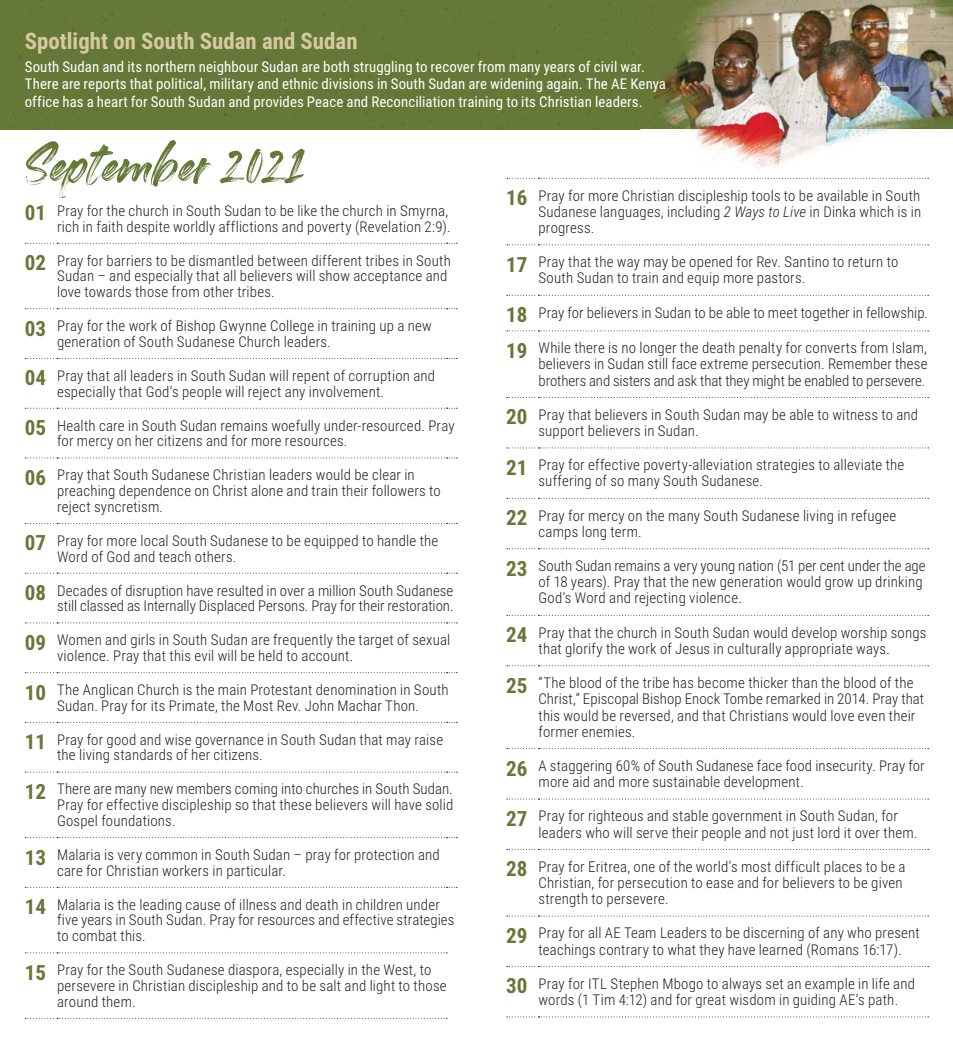
<style>
.page{position:relative;width:953px;height:1042px;background:#fff}
.page>*{position:absolute;margin:0;border:0;box-sizing:border-box;transform-origin:0 0}
.t1{font:54.25px "Black Caviar";color:#667837}
.t2{font:700 22.75px "Roboto Condensed";color:#d5ca9f}
.t3{font:300 14.88px/15.8px "Roboto Condensed";letter-spacing:.015em;color:#231f20}
.t4{font:14.88px/17.5px "Roboto Condensed";letter-spacing:.005em;color:#fff}
.s1{font-weight:700;font-size:21px;color:#667837}
.s2{font-style:italic}
</style>
<div class="page">
<svg style="left:755px;top:24px;width:86px;height:66px;background:#b0a492"></svg>
<svg style="left:25px;top:308px;width:432px;height:1px"></svg>
<svg style="left:25px;top:243px;width:432px;height:1px"></svg>
<svg style="left:25px;top:573px;width:432px;height:1px"></svg>
<svg style="left:25px;top:622px;width:432px;height:1px"></svg>
<svg style="left:25px;top:358px;width:432px;height:1px"></svg>
<svg style="left:25px;top:408px;width:432px;height:1px"></svg>
<svg style="left:25px;top:457px;width:432px;height:1px"></svg>
<svg style="left:25px;top:672px;width:432px;height:1px"></svg>
<svg style="left:25px;top:722px;width:432px;height:1px"></svg>
<svg style="left:25px;top:772px;width:432px;height:1px"></svg>
<svg style="left:25px;top:837px;width:432px;height:1px"></svg>
<svg style="left:25px;top:887px;width:432px;height:1px"></svg>
<svg style="left:25px;top:952px;width:422px;height:1px"></svg>
<svg style="left:25px;top:523px;width:432px;height:1px"></svg>
<svg style="left:25px;top:1018px;width:422px;height:1px"></svg>
<svg style="left:506px;top:178px;width:422px;height:1px"></svg>
<svg style="left:506px;top:244px;width:422px;height:1px"></svg>
<svg style="left:506px;top:295px;width:422px;height:1px"></svg>
<svg style="left:506px;top:330px;width:422px;height:1px"></svg>
<svg style="left:506px;top:397px;width:422px;height:1px"></svg>
<svg style="left:506px;top:447px;width:422px;height:1px"></svg>
<svg style="left:506px;top:498px;width:422px;height:1px"></svg>
<svg style="left:506px;top:548px;width:422px;height:1px"></svg>
<svg style="left:506px;top:615px;width:422px;height:1px"></svg>
<svg style="left:506px;top:665px;width:422px;height:1px"></svg>
<svg style="left:506px;top:748px;width:422px;height:1px"></svg>
<svg style="left:506px;top:798px;width:422px;height:1px"></svg>
<svg style="left:506px;top:849px;width:422px;height:1px"></svg>
<svg style="left:506px;top:915px;width:422px;height:1px"></svg>
<svg style="left:506px;top:966px;width:422px;height:1px"></svg>
<svg style="left:506px;top:1016px;width:422px;height:1px"></svg>
<img style="left:691px;top:129px;width:218px;height:40px">
<img style="left:854px;top:62px;width:98px;height:67px">
<img style="left:841px;top:62px;width:109px;height:24px">
<img style="left:816px;top:70px;width:110px;height:36px">
<img style="left:787px;top:0;width:165px;height:62px">
<img style="left:766px;top:24px;width:25px;height:4px">
<img style="left:791px;top:13px;width:151px;height:16px">
<img style="left:839px;top:112px;width:109px;height:17px">
<div style="left:0;top:0;width:755px;height:130px;background:#667837"></div>
<img style="left:653px;top:114px;width:186px;height:15px">
<img style="left:720px;top:90px;width:134px;height:36px">
<img style="left:728px;top:0;width:80px;height:24px">
<img style="left:641px;top:0;width:39px;height:16px">
<img style="left:643px;top:45px;width:70px;height:56px">
<img style="left:648px;top:84px;width:71px;height:43px">
<h2 class="t2" style="left:25px;top:32px;width:334px">Spotlight on South Sudan and Sudan</h2>
<p class="t4" style="left:25px;top:59px;width:642px">South Sudan and its northern neighbour Sudan are both struggling to recover from many years of civil war.<br>There are reports that political, military and ethnic divisions in South Sudan are widening again. The AE Kenya office has a heart for South Sudan and provides Peace and Reconciliation training to its Christian leaders.</p>
<h1 class="t1" style="left:25px;top:137px;width:282px">September 2021</h1>
<p class="t3" style="left:25px;top:204px;width:427px;text-align:right"><span class="s1">01</span> Pray for the church in South Sudan to be like the church in Smyrna, rich in faith despite worldly afflictions and poverty (Revelation 2:9).</p>
<p class="t3" style="left:57px;top:254px;width:395px;text-indent:-32px"><span class="s1">02</span> Pray for barriers to be dismantled between different tribes in South<br>Sudan – and especially that all believers will show acceptance and love towards those from other tribes.</p>
<p class="t3" style="left:57px;top:319px;width:376px;text-indent:-32px"><span class="s1">03</span> Pray for the work of Bishop Gwynne College in training up a new generation of South Sudanese Church leaders.</p>
<p class="t3" style="left:57px;top:369px;width:379px;text-indent:-32px"><span class="s1">04</span> Pray that all leaders in South Sudan will repent of corruption and especially that God’s people will reject any involvement.</p>
<p class="t3" style="left:57px;top:419px;width:399px;text-indent:-32px"><span class="s1">05</span> Health care in South Sudan remains woefully under-resourced. Pray for mercy on her citizens and for more resources.</p>
<p class="t3" style="left:57px;top:468px;width:385px;text-indent:-32px"><span class="s1">06</span> Pray that South Sudanese Christian leaders would be clear in preaching dependence on Christ alone and train their followers to reject syncretism.</p>
<p class="t3" style="left:57px;top:534px;width:383px;text-indent:-32px"><span class="s1">07</span> Pray for more local South Sudanese to be equipped to handle the<br>Word of God and teach others.</p>
<p class="t3" style="left:25px;top:583px;width:430px;text-align:right"><span class="s1">08</span> Decades of disruption have resulted in over a million South Sudanese still classed as Internally Displaced Persons. Pray for their restoration.</p>
<p class="t3" style="left:57px;top:633px;width:395px;text-indent:-32px"><span class="s1">09</span> Women and girls in South Sudan are frequently the target of sexual violence. Pray that this evil will be held to account.</p>
<p class="t3" style="left:25px;top:683px;width:425px;text-align:center"><span class="s1">10</span> The Anglican Church is the main Protestant denomination in South<br>Sudan. Pray for its Primate, the Most Rev. John Machar Thon.</p>
<p class="t3" style="left:57px;top:733px;width:387px;text-indent:-32px"><span class="s1">11</span> Pray for good and wise governance in South Sudan that may raise the living standards of her citizens.</p>
<p class="t3" style="left:57px;top:782px;width:398px;text-align:justify;text-indent:-32px"><span class="s1">12</span> There are many new members coming into churches in South Sudan.<br>Pray for effective discipleship so that these believers will have solid Gospel foundations.</p>
<p class="t3" style="left:57px;top:848px;width:384px;text-indent:-32px"><span class="s1">13</span> Malaria is very common in South Sudan – pray for protection and care for Christian workers in particular.</p>
<p class="t3" style="left:57px;top:898px;width:399px;text-indent:-32px"><span class="s1">14</span> Malaria is the leading cause of illness and death in children under five years in South Sudan. Pray for resources and effective strategies to combat this.</p>
<p class="t3" style="left:57px;top:963px;width:391px;text-indent:-32px"><span class="s1">15</span> Pray for the South Sudanese diaspora, especially in the West, to persevere in Christian discipleship and to be salt and light to those around them.</p>
<p class="t3" style="left:538px;top:188px;width:384px;text-align:justify;text-indent:-32px"><span class="s1">16</span> Pray for more Christian discipleship tools to be available in South Sudanese languages, including <span class="s2">2 Ways to Live</span> in Dinka which is in progress.</p>
<p class="t3" style="left:538px;top:255px;width:361px;text-indent:-32px"><span class="s1">17</span> Pray that the way may be opened for Rev. Santino to return to<br>South Sudan to train and equip more pastors.</p>
<p class="t3" style="left:506px;top:306px;width:423px"><span class="s1">18</span> Pray for believers in Sudan to be able to meet together in fellowship.</p>
<p class="t3" style="left:538px;top:341px;width:390px;text-align:justify;text-indent:-32px"><span class="s1">19</span> While there is no longer the death penalty for converts from Islam, believers in Sudan still face extreme persecution. Remember these brothers and sisters and ask that they might be enabled to persevere.</p>
<p class="t3" style="left:538px;top:408px;width:381px;text-indent:-32px"><span class="s1">20</span> Pray that believers in South Sudan may be able to witness to and support believers in Sudan.</p>
<p class="t3" style="left:538px;top:458px;width:367px;text-indent:-32px"><span class="s1">21</span> Pray for effective poverty-alleviation strategies to alleviate the suffering of so many South Sudanese.</p>
<p class="t3" style="left:538px;top:508px;width:359px;text-indent:-32px"><span class="s1">22</span> Pray for mercy on the many South Sudanese living in refugee camps long term.</p>
<p class="t3" style="left:538px;top:559px;width:388px;text-indent:-32px"><span class="s1">23</span> South Sudan remains a very young nation (51 per cent under the age of 18 years). Pray that the new generation would grow up drinking<br>God’s Word and rejecting violence.</p>
<p class="t3" style="left:506px;top:625px;width:421px;text-align:center"><span class="s1">24</span> Pray that the church in South Sudan would develop worship songs that glorify the work of Jesus in culturally appropriate ways.</p>
<p class="t3" style="left:538px;top:676px;width:387px;text-indent:-32px"><span class="s1">25</span> “The blood of the tribe has become thicker than the blood of the Christ,” Episcopal Bishop Enock Tombe remarked in 2014. Pray that this would be reversed, and that Christians would love even their former enemies.</p>
<p class="t3" style="left:538px;top:759px;width:388px;text-indent:-32px"><span class="s1">26</span> A staggering 60% of South Sudanese face food insecurity. Pray for more aid and more sustainable development.</p>
<p class="t3" style="left:538px;top:809px;width:380px;text-indent:-32px"><span class="s1">27</span> Pray for righteous and stable government in South Sudan, for leaders who will serve their people and not just lord it over them.</p>
<p class="t3" style="left:538px;top:860px;width:368px;text-indent:-32px"><span class="s1">28</span> Pray for Eritrea, one of the world’s most difficult places to be a<br>Christian, for persecution to ease and for believers to be given strength to persevere.</p>
<p class="t3" style="left:538px;top:926px;width:383px;text-indent:-32px"><span class="s1">29</span> Pray for all AE Team Leaders to be discerning of any who present teachings contrary to what they have learned (Romans 16:17).</p>
<p class="t3" style="left:538px;top:977px;width:378px;text-indent:-32px"><span class="s1">30</span> Pray for ITL Stephen Mbogo to always set an example in life and words (1 Tim 4:12) and for great wisdom in guiding AE’s path.</p>
</div>
